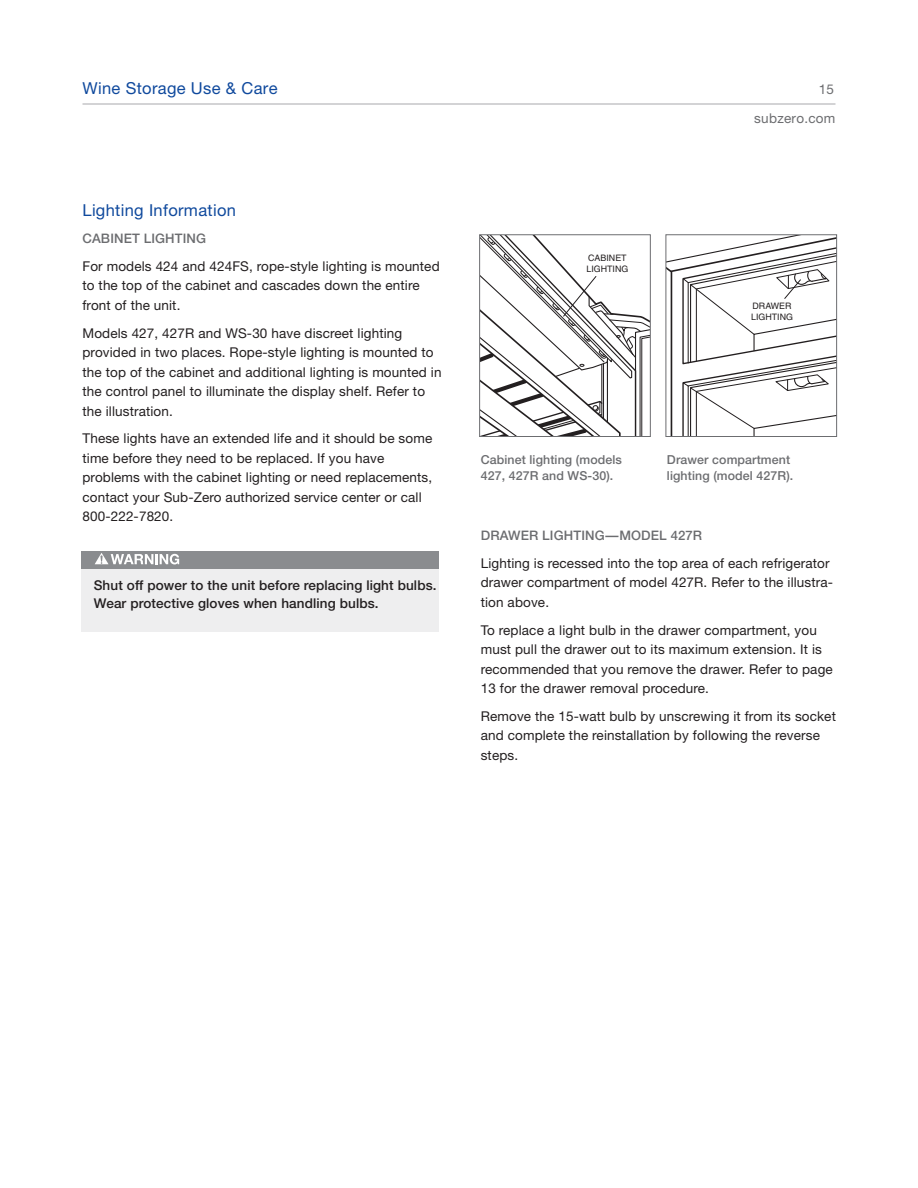
<style>
.page{position:relative;width:918px;height:1188px;background:#fff}
.page>*{position:absolute;margin:0;border:0;box-sizing:border-box;transform-origin:0 0}
.t1{font:16.5px "Helvetica Neue LT Pro";letter-spacing:.02em;color:#0f499d}
.t2{font:13.5px/19.5px "Helvetica Neue";letter-spacing:.01em;color:#231f20}
.t3{font:500 13.5px/18.8px "Helvetica Neue";letter-spacing:.01em;color:#231f20}
.t4{font:13.5px/28.2px "Helvetica Neue LT Pro";letter-spacing:.02em;color:#6c6d70;text-align:right}
.t5{font:500 13.2px "Helvetica Neue";letter-spacing:.01em;color:#6c6d70}
.t6{font:500 12.3px/16.5px "Helvetica Neue";letter-spacing:.01em;color:#6c6d70}
.t7{font:8.85px/10.9px "Helvetica";color:#231f20}
</style>
<div class="page">
<hr style="left:82px;top:104px;width:754px;height:1px;background:#a8a9ad">
<svg style="left:481px;top:236px;width:168px;height:199px"></svg>
<div style="left:479px;top:234px;width:172px;height:203px;border:1px solid #6c6d70"></div>
<svg style="left:668px;top:236px;width:167px;height:199px"></svg>
<div style="left:666px;top:234px;width:171px;height:203px;border:1px solid #6c6d70"></div>
<div style="left:81px;top:552px;width:358px;height:80px;background:#eeeeef"></div>
<div style="left:81px;top:552px;width:358px;height:16px;background:#8a8c8f"></div>
<svg style="left:95px;top:553px;width:84px;height:11px"></svg>
<p class="t1" style="left:82px;top:83px;width:197px">Wine Storage Use &amp; Care</p>
<p class="t4" style="left:754px;top:77px;width:83px">15 subzero.com</p>
<p class="t1" style="left:82px;top:204px;width:155px">Lighting Information</p>
<p class="t5" style="left:82px;top:234px;width:125px">CABINET LIGHTING</p>
<p class="t2" style="left:82px;top:258px;width:359px">For models 424 and 424FS, rope-style lighting is mounted to the top of the cabinet and cascades down the entire front of the unit.</p>
<p class="t2" style="left:83px;top:324px;width:361px">Models 427, 427R and WS-30 have discreet lighting provided in two places. Rope-style lighting is mounted to the top of the cabinet and additional lighting is mounted in the control panel to illuminate the display shelf. Refer to the illustration.</p>
<p class="t2" style="left:83px;top:430px;width:351px">These lights have an extended life and it should be some time before they need to be replaced. If you have problems with the cabinet lighting or need replacements, contact your Sub-Zero authorized service center or call 800-222-7820.</p>
<p class="t3" style="left:94px;top:577px;width:344px">Shut off power to the unit before replacing light bulbs.<br>Wear protective gloves when handling bulbs.</p>
<p class="t7" style="left:587px;top:253px;width:43px">CABINET<br>LIGHTING</p>
<p class="t7" style="left:751px;top:301px;width:43px">DRAWER<br>LIGHTING</p>
<p class="t6" style="left:481px;top:452px;width:143px">Cabinet lighting (models<br>427, 427R and WS-30).</p>
<p class="t6" style="left:667px;top:452px;width:128px">Drawer compartment lighting (model 427R).</p>
<p class="t5" style="left:481px;top:531px;width:223px">DRAWER LIGHTING—MODEL 427R</p>
<p class="t2" style="left:481px;top:555px;width:354px">Lighting is recessed into the top area of each refrigerator drawer compartment of model 427R. Refer to the illustra&shy;tion above.</p>
<p class="t2" style="left:481px;top:621px;width:354px">To replace a light bulb in the drawer compartment, you must pull the drawer out to its maximum extension. It is recommended that you remove the drawer. Refer to page 13 for the drawer removal procedure.</p>
<p class="t2" style="left:481px;top:707px;width:357px">Remove the 15-watt bulb by unscrewing it from its socket and complete the reinstallation by following the reverse steps.</p>
</div>
